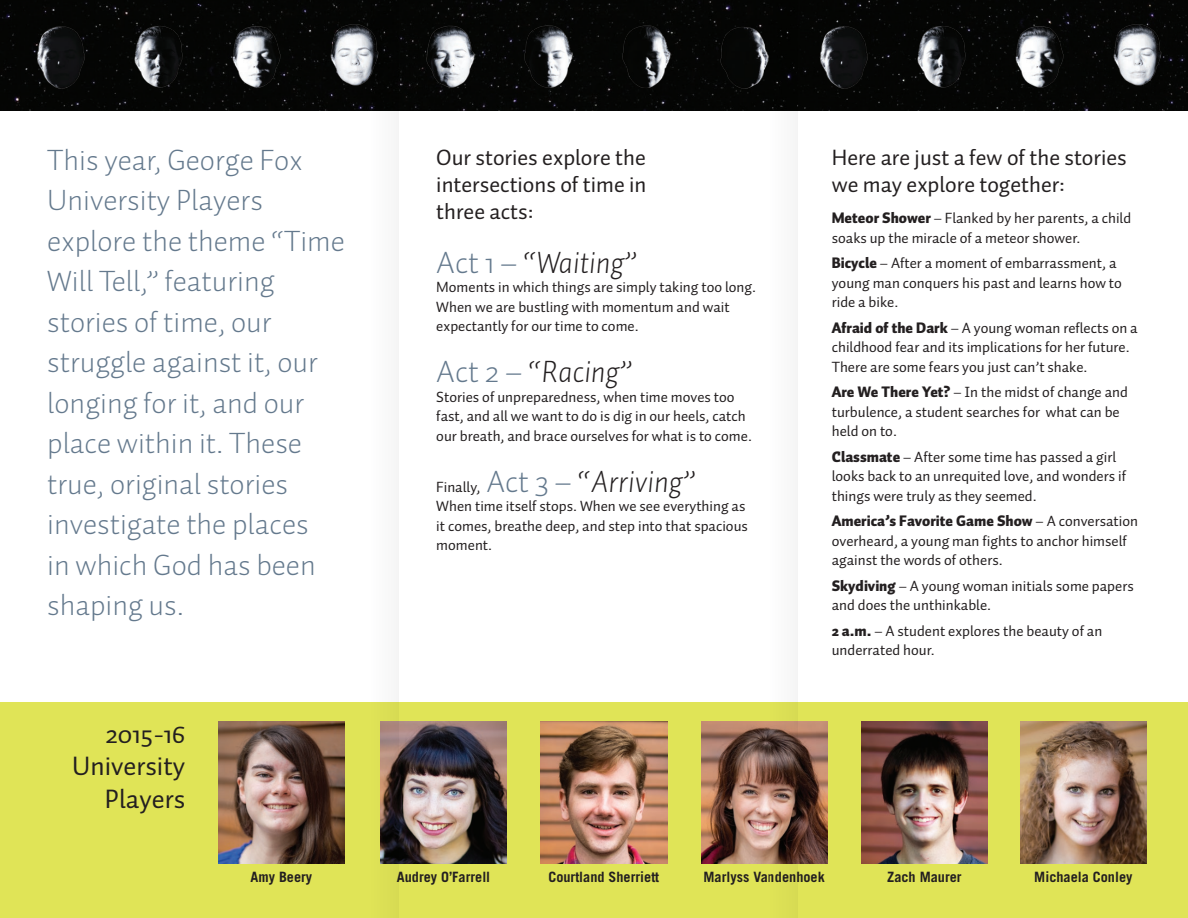
<style>
.page{position:relative;width:1188px;height:918px;background:#fff}
.page>*{position:absolute;margin:0;border:0;box-sizing:border-box;transform-origin:0 0}
.t1{font:italic 300 31.5px "Auto 1";color:#231f20}
.t2{font:300 30px/40.5px "Auto 1";color:#64798d}
.t3{font:27px/32.4px "Auto 1";color:#231f20;text-align:right}
.t4{font:22.5px/27px "Auto 1";color:#231f20;text-align:justify}
.t5{font:15px/19.5px "Auto 1";color:#231f20}
.t6{font:700 14.25px "Trade Gothic";color:#231f20}
.s1{font-style:normal;color:#64798d}
.s2{font-style:normal}
.s3{font-weight:300;font-size:31.5px;color:#64798d}
.s4{font-weight:300;font-size:31.5px}
.s5{font-weight:300;font-style:italic;font-size:31.5px}
.s6{font-weight:900}
</style>
<div class="page">
<div style="left:0;top:702px;width:1188px;height:216px;background:#e0e457"></div>
<div style="left:0;top:0;width:1188px;height:111px;background:#040504"></div>
<img style="left:218px;top:722px;width:127px;height:142px">
<img style="left:398px;top:722px;width:109px;height:142px">
<img style="left:541px;top:722px;width:126px;height:142px">
<img style="left:701px;top:722px;width:126px;height:142px">
<img style="left:861px;top:722px;width:127px;height:142px">
<img style="left:1020px;top:722px;width:127px;height:142px">
<img style="left:34px;top:26px;width:52px;height:64px">
<img style="left:817px;top:26px;width:52px;height:64px">
<img style="left:133px;top:24px;width:52px;height:64px">
<img style="left:915px;top:24px;width:52px;height:64px">
<img style="left:231px;top:24px;width:52px;height:64px">
<img style="left:1014px;top:24px;width:52px;height:64px">
<img style="left:329px;top:23px;width:41px;height:64px">
<img style="left:1112px;top:23px;width:52px;height:64px">
<img style="left:424px;top:24px;width:52px;height:64px">
<img style="left:522px;top:24px;width:52px;height:64px">
<img style="left:621px;top:24px;width:52px;height:64px">
<img style="left:719px;top:26px;width:50px;height:64px">
<svg style="left:370px;top:0;width:28px;height:864px"></svg>
<svg style="left:769px;top:0;width:28px;height:864px"></svg>
<p class="t2" style="left:47px;top:139px;width:299px">This year, George Fox<br>University Players explore the theme “Time<br>Will Tell,” featuring stories of time, our struggle against it, our longing for it, and our place within it. These true, original stories investigate the places<br>in which God has been shaping us.</p>
<p class="t4" style="left:436px;top:143px;width:212px">Our stories explore the intersections of time in three acts:</p>
<p class="t1" style="left:436px;top:243px;width:203px"><span class="s1">Act 1 –</span> <span class="s2">“</span>Waiting<span class="s2">”</span></p>
<p class="t5" style="left:436px;top:277px;width:321px">Moments in which things are simply taking too long.<br>When we are bustling with momentum and wait expectantly for our time to come.</p>
<p class="t1" style="left:436px;top:352px;width:198px"><span class="s1">Act 2 –</span> <span class="s2">“</span>Racing<span class="s2">”</span></p>
<p class="t5" style="left:436px;top:387px;width:317px">Stories of unpreparedness, when time moves too fast, and all we want to do is dig in our heels, catch our breath, and brace ourselves for what is to come.</p>
<p class="t5" style="left:436px;top:477px;width:313px">Finally, <span class="s3">Act 3 –</span> <span class="s4">“</span><span class="s5">Arriving</span><span class="s4">”<br></span>When time itself stops. When we see everything as it comes, breathe deep, and step into that spacious moment.</p>
<p class="t3" style="left:72px;top:717px;width:115px">2015-16<br>University<br>Players</p>
<p class="t4" style="left:832px;top:143px;width:297px">Here are just a few of the stories we may explore together:</p>
<p class="t5" style="left:832px;top:208px;width:301px"><span class="s6">Meteor Shower</span> – Flanked by her parents, a child soaks up the miracle of a meteor shower.</p>
<p class="t5" style="left:832px;top:253px;width:292px"><span class="s6">Bicycle</span> – After a moment of embarrassment, a young man conquers his past and learns how to ride a bike.</p>
<p class="t5" style="left:832px;top:318px;width:308px"><span class="s6">Afraid of the Dark</span> – A young woman reflects on a childhood fear and its implications for her future.<br>There are some fears you just can’t shake.</p>
<p class="t5" style="left:832px;top:382px;width:298px"><span class="s6">Are We There Yet?</span> – In the midst of change and turbulence, a student searches for what can be held on to.</p>
<p class="t5" style="left:832px;top:447px;width:296px"><span class="s6">Classmate</span> – After some time has passed a girl looks back to an unrequited love, and wonders if things were truly as they seemed.</p>
<p class="t5" style="left:832px;top:511px;width:308px"><span class="s6">America’s Favorite Game Show</span> – A conversation overheard, a young man fights to anchor himself against the words of others.</p>
<p class="t5" style="left:832px;top:576px;width:304px"><span class="s6">Skydiving</span> – A young woman initials some papers and does the unthinkable.</p>
<p class="t5" style="left:832px;top:621px;width:272px"><span class="s6">2 a.m.</span> – A student explores the beauty of an underrated hour.</p>
<p class="t6" style="left:251px;top:868px;width:63px">Amy Beery</p>
<p class="t6" style="left:397px;top:868px;width:95px">Audrey O’Farrell</p>
<p class="t6" style="left:548px;top:868px;width:112px">Courtland Sherriett</p>
<p class="t6" style="left:703px;top:868px;width:123px">Marlyss Vandenhoek</p>
<p class="t6" style="left:887px;top:868px;width:76px">Zach Maurer</p>
<p class="t6" style="left:1034px;top:868px;width:100px">Michaela Conley</p>
</div>
